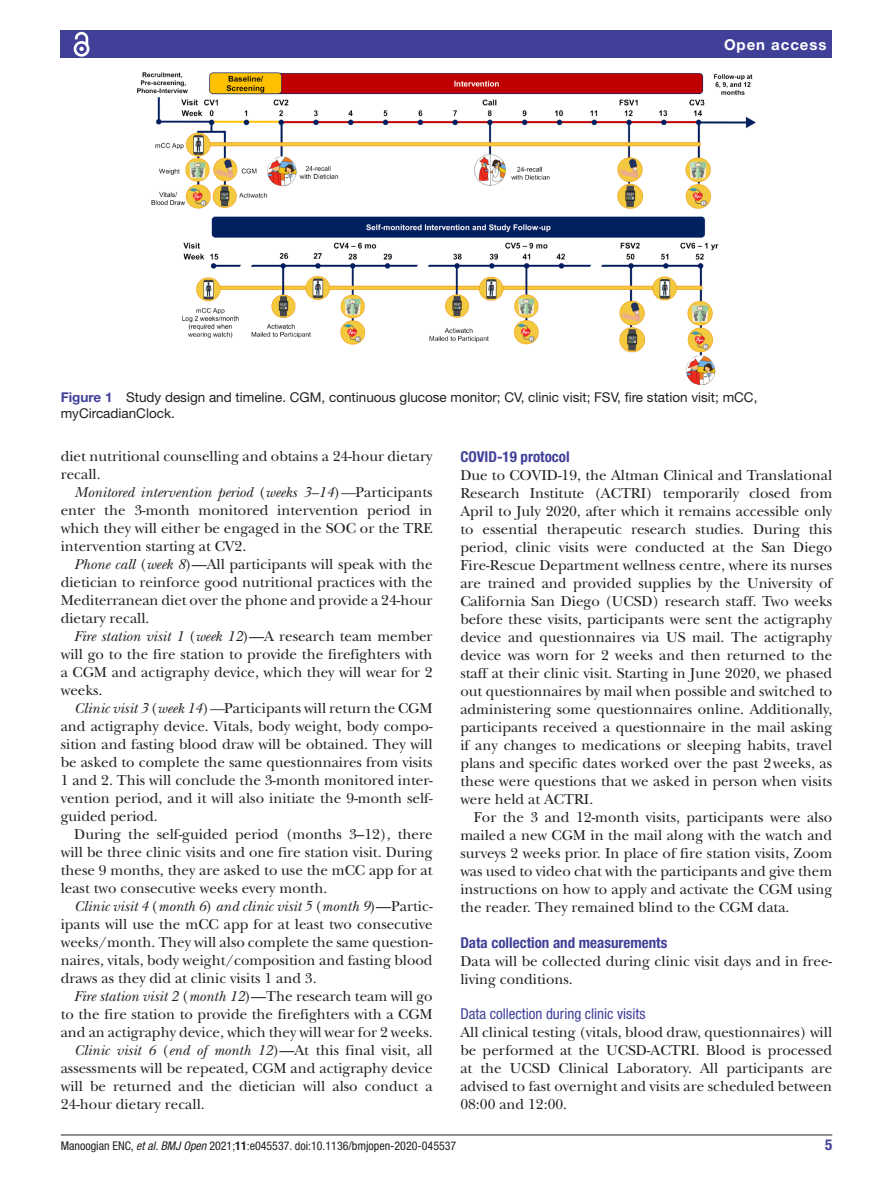
<style>
.page{position:relative;width:893px;height:1191px;background:#fff}
.page>*{position:absolute;margin:0;border:0;box-sizing:border-box;transform-origin:0 0}
.t1{font:15px/18px "New Baskerville";color:#231f20;text-align:justify}
.t2{font:italic 15px "New Baskerville";color:#231f20}
.t3{font:700 condensed 15px "Helvetica Neue LT Std";color:#414099}
.t4{font:condensed 15px "Helvetica Neue LT Std";color:#414099}
.t5{font:700 15px "Helvetica Neue LT Std";letter-spacing:.065em;color:#fff}
.t6{font:13.5px/16.2px "Helvetica Neue LT Std";color:#231f20}
.t7{font:condensed 12px "Helvetica Neue LT Std";color:#231f20}
.s1{font-weight:700;color:#414099}
.s2{font-style:italic}
.s3{font-style:normal}
.s4{font-weight:700}
</style>
<div class="page">
<hr style="left:61px;top:1134px;width:771px;height:1px;background:#231f20">
<div style="left:61px;top:31px;width:771px;height:27px;background:#414099"></div>
<svg style="left:73px;top:31px;width:17px;height:26px"></svg>
<img style="left:138px;top:73px;width:617px;height:311px">
<p class="t5" style="left:724px;top:35px;width:104px">Open access</p>
<p class="t6" style="left:61px;top:389px;width:698px"><span class="s1">Figure 1</span> Study design and timeline. CGM, continuous glucose monitor; CV, clinic visit; FSV, fire station visit; mCC, myCircadianClock.</p>
<p class="t1" style="left:61px;top:447px;width:373px">diet nutritional counselling and obtains a 24-hour dietary recall.</p>
<p class="t1" style="left:61px;top:483px;width:373px;text-indent:14px"><span class="s2">Monitored intervention period</span> (<span class="s2">weeks 3–14</span>)<span class="s2">—</span>Participants enter the 3-month monitored intervention period in which they will either be engaged in the SOC or the TRE intervention starting at CV2.</p>
<p class="t1" style="left:61px;top:555px;width:373px;text-indent:14px"><span class="s2">Phone call</span> (<span class="s2">week 8</span>)—All participants will speak with the dietician to reinforce good nutritional practices with the Mediterranean diet over the phone and provide a 24-hour dietary recall.</p>
<p class="t1" style="left:61px;top:627px;width:373px;text-indent:14px"><span class="s2">Fire station visit 1</span> (<span class="s2">week 12</span>)—A research team member will go to the fire station to provide the firefighters with a CGM and actigraphy device, which they will wear for 2 weeks.</p>
<p class="t1" style="left:61px;top:699px;width:373px;text-indent:14px"><span class="s2">Clinic visit 3</span> (<span class="s2">week 14</span>)<span class="s2">—</span>Participants will return the CGM and actigraphy device. Vitals, body weight, body compo&shy;sition and fasting blood draw will be obtained. They will be asked to complete the same questionnaires from visits 1 and 2. This will conclude the 3-month monitored inter&shy;vention period, and it will also initiate the 9-month self&shy;guided period.</p>
<p class="t1" style="left:61px;top:825px;width:373px;text-indent:14px">During the self-guided period (months 3–12), there will be three clinic visits and one fire station visit. During these 9 months, they are asked to use the mCC app for at least two consecutive weeks every month.</p>
<p class="t1" style="left:61px;top:897px;width:373px;text-indent:14px"><span class="s2">Clinic visit 4</span> (<span class="s2">month 6</span>) <span class="s2">and clinic visit 5</span> (<span class="s2">month 9</span>)—Partic&shy;ipants will use the mCC app for at least two consecutive weeks/month. They will also complete the same question&shy;naires, vitals, body weight/composition and fasting blood draws as they did at clinic visits 1 and 3.</p>
<p class="t2" style="left:74px;top:987px;width:360px">Fire station visit 2 <span class="s3">(</span>month 12<span class="s3">)—The research team will go</span></p>
<p class="t1" style="left:61px;top:1005px;width:373px">to the fire station to provide the firefighters with a CGM</p>
<p class="t1" style="left:61px;top:1023px;width:373px">and an actigraphy device, which they will wear for 2 weeks.</p>
<p class="t2" style="left:74px;top:1041px;width:360px">Clinic visit 6 <span class="s3">(</span>end of month 12<span class="s3">)—At this final visit, all</span></p>
<p class="t1" style="left:61px;top:1059px;width:373px">assessments will be repeated, CGM and actigraphy device</p>
<p class="t1" style="left:61px;top:1077px;width:373px">will be returned and the dietician will also conduct a</p>
<p class="t1" style="left:61px;top:1095px;width:145px">24-hour dietary recall.</p>
<p class="t3" style="left:460px;top:447px;width:111px">COVID-19 protocol</p>
<p class="t1" style="left:460px;top:466px;width:373px">Due to COVID-19, the Altman Clinical and Translational Research Institute (ACTRI) temporarily closed from April to July 2020, after which it remains accessible only to essential therapeutic research studies. During this period, clinic visits were conducted at the San Diego Fire-Rescue Department wellness centre, where its nurses are trained and provided supplies by the University of California San Diego (UCSD) research staff. Two weeks before these visits, participants were sent the actigraphy device and questionnaires via US mail. The actigraphy device was worn for 2 weeks and then returned to the staff at their clinic visit. Starting in June 2020, we phased out questionnaires by mail when possible and switched to administering some questionnaires online. Additionally, participants received a questionnaire in the mail asking if any changes to medications or sleeping habits, travel plans and specific dates worked over the past 2weeks, as these were questions that we asked in person when visits were held at ACTRI.</p>
<p class="t1" style="left:460px;top:808px;width:373px;text-indent:13px">For the 3 and 12-month visits, participants were also mailed a new CGM in the mail along with the watch and surveys 2 weeks prior. In place of fire station visits, Zoom was used to video chat with the participants and give them instructions on how to apply and activate the CGM using the reader. They remained blind to the CGM data.</p>
<p class="t3" style="left:460px;top:933px;width:209px">Data collection and measurements</p>
<p class="t1" style="left:460px;top:951px;width:373px">Data will be collected during clinic visit days and in free&shy;living conditions.</p>
<p class="t4" style="left:460px;top:1005px;width:187px">Data collection during clinic visits</p>
<p class="t1" style="left:460px;top:1023px;width:373px">All clinical testing (vitals, blood draw, questionnaires) will be performed at the UCSD-ACTRI. Blood is processed at the UCSD Clinical Laboratory. All participants are advised to fast overnight and visits are scheduled between 08:00 and 12:00.</p>
<p class="t7" style="left:61px;top:1138px;width:397px">Manoogian ENC, <span class="s2">et al</span>. <span class="s2">BMJ Open</span> 2021;<span class="s4">11</span>:e045537. doi:10.1136/bmjopen-2020-045537</p>
<p class="t3" style="left:825px;top:1135px;width:9px">5</p>
</div>
